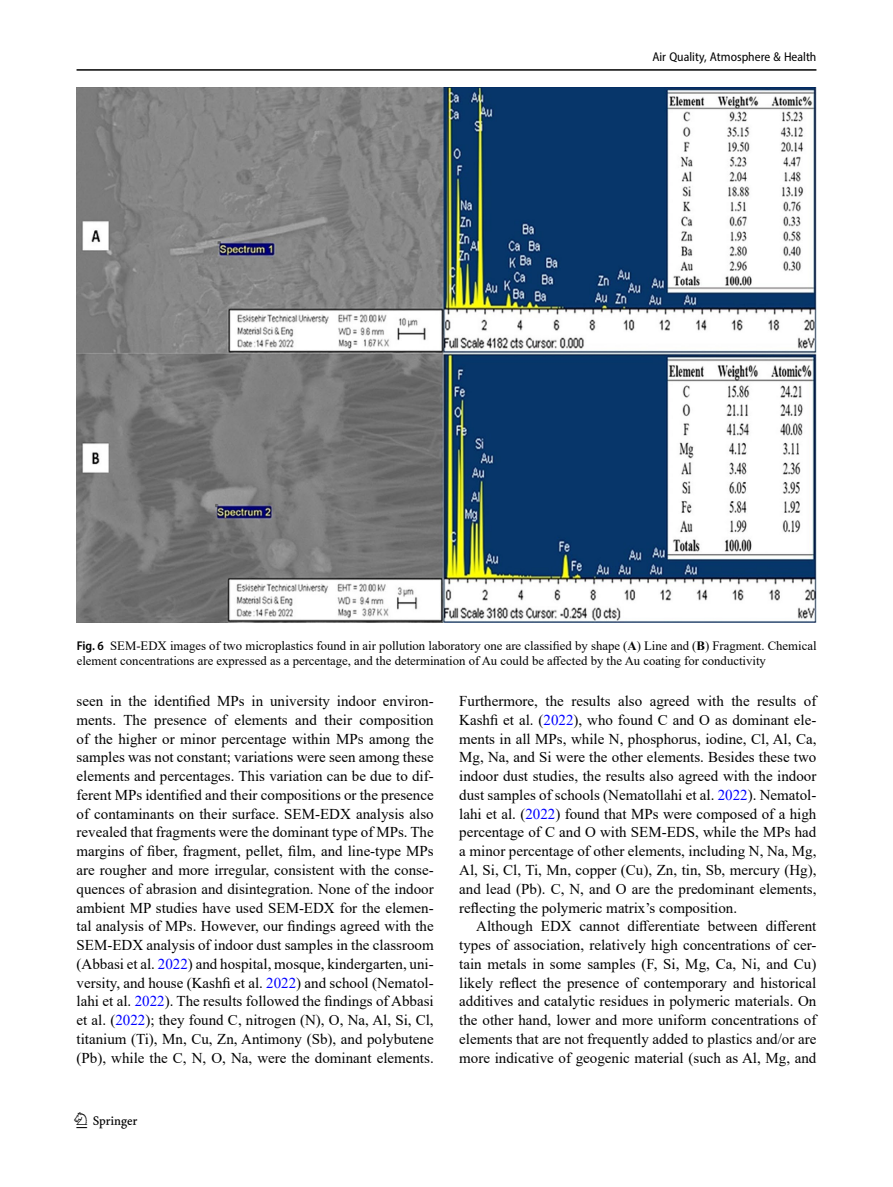
<style>
.page{position:relative;width:893px;height:1187px;background:#fff}
.page>*{position:absolute;margin:0;border:0;box-sizing:border-box;transform-origin:0 0}
.t1{font:22.5px "Springnew";color:#000}
.Body_Text_Indent{font:15px/18.8px "Times New Roman";color:#000;text-align:justify}
.Figure_Caption{font:12.75px/15px "Times New Roman";color:#000}
.t2{font:semi-condensed 12.75px "Myriad Pro";color:#000}
.s1{font-family:"Myriad Pro";font-weight:600;font-stretch:semi-condensed}
.s2{font-weight:700}
.s3{color:#00f}
</style>
<div class="page">
<hr style="left:77px;top:69px;width:739px;height:2px;background:#000">
<img style="left:77px;top:87px;width:740px;height:535px">
<p class="t2" style="left:652px;top:49px;width:166px">Air Quality, Atmosphere &amp; Health</p>
<p class="Figure_Caption" style="left:77px;top:637px;width:741px"><span class="s1">Fig. 6</span> SEM-EDX images of two microplastics found in air pollution laboratory one are classified by shape (<span class="s2">A</span>) Line and (<span class="s2">B</span>) Fragment. Chemical element concentrations are expressed as a percentage, and the determination of Au could be affected by the Au coating for conductivity</p>
<p class="Body_Text_Indent" style="left:77px;top:691px;width:359px">seen in the identified MPs in university indoor environ&shy;ments. The presence of elements and their composition of the higher or minor percentage within MPs among the samples was not constant; variations were seen among these elements and percentages. This variation can be due to dif&shy;ferent MPs identified and their compositions or the presence of contaminants on their surface. SEM-EDX analysis also revealed that fragments were the dominant type of MPs. The margins of fiber, fragment, pellet, film, and line-type MPs are rougher and more irregular, consistent with the conse&shy;quences of abrasion and disintegration. None of the indoor ambient MP studies have used SEM-EDX for the elemen&shy;tal analysis of MPs. However, our findings agreed with the SEM-EDX analysis of indoor dust samples in the classroom (Abbasi et al. <span class="s3">2022</span>) and hospital, mosque, kindergarten, uni&shy;versity, and house (Kashfi et al. <span class="s3">2022</span>) and school (Nematol&shy;lahi et al. <span class="s3">2022</span>). The results followed the findings of Abbasi et al. (<span class="s3">2022</span>); they found C, nitrogen (N), O, Na, Al, Si, Cl, titanium (Ti), Mn, Cu, Zn, Antimony (Sb), and polybutene (Pb), while the C, N, O, Na, were the dominant elements.</p>
<h1 class="t1" style="left:77px;top:1107px;width:63px">1 3</h1>
<p class="Body_Text_Indent" style="left:459px;top:691px;width:359px">Furthermore, the results also agreed with the results of Kashfi et al. (<span class="s3">2022</span>), who found C and O as dominant ele&shy;ments in all MPs, while N, phosphorus, iodine, Cl, Al, Ca, Mg, Na, and Si were the other elements. Besides these two indoor dust studies, the results also agreed with the indoor dust samples of schools (Nematollahi et al. <span class="s3">2022</span>). Nematol&shy;lahi et al. (<span class="s3">2022</span>) found that MPs were composed of a high percentage of C and O with SEM-EDS, while the MPs had a minor percentage of other elements, including N, Na, Mg, Al, Si, Cl, Ti, Mn, copper (Cu), Zn, tin, Sb, mercury (Hg), and lead (Pb). C, N, and O are the predominant elements, reflecting the polymeric matrix’s composition.</p>
<p class="Body_Text_Indent" style="left:459px;top:916px;width:359px;text-indent:17px">Although EDX cannot differentiate between different types of association, relatively high concentrations of cer&shy;tain metals in some samples (F, Si, Mg, Ca, Ni, and Cu) likely reflect the presence of contemporary and historical additives and catalytic residues in polymeric materials. On the other hand, lower and more uniform concentrations of elements that are not frequently added to plastics and/or are more indicative of geogenic material (such as Al, Mg, and</p>
</div>
